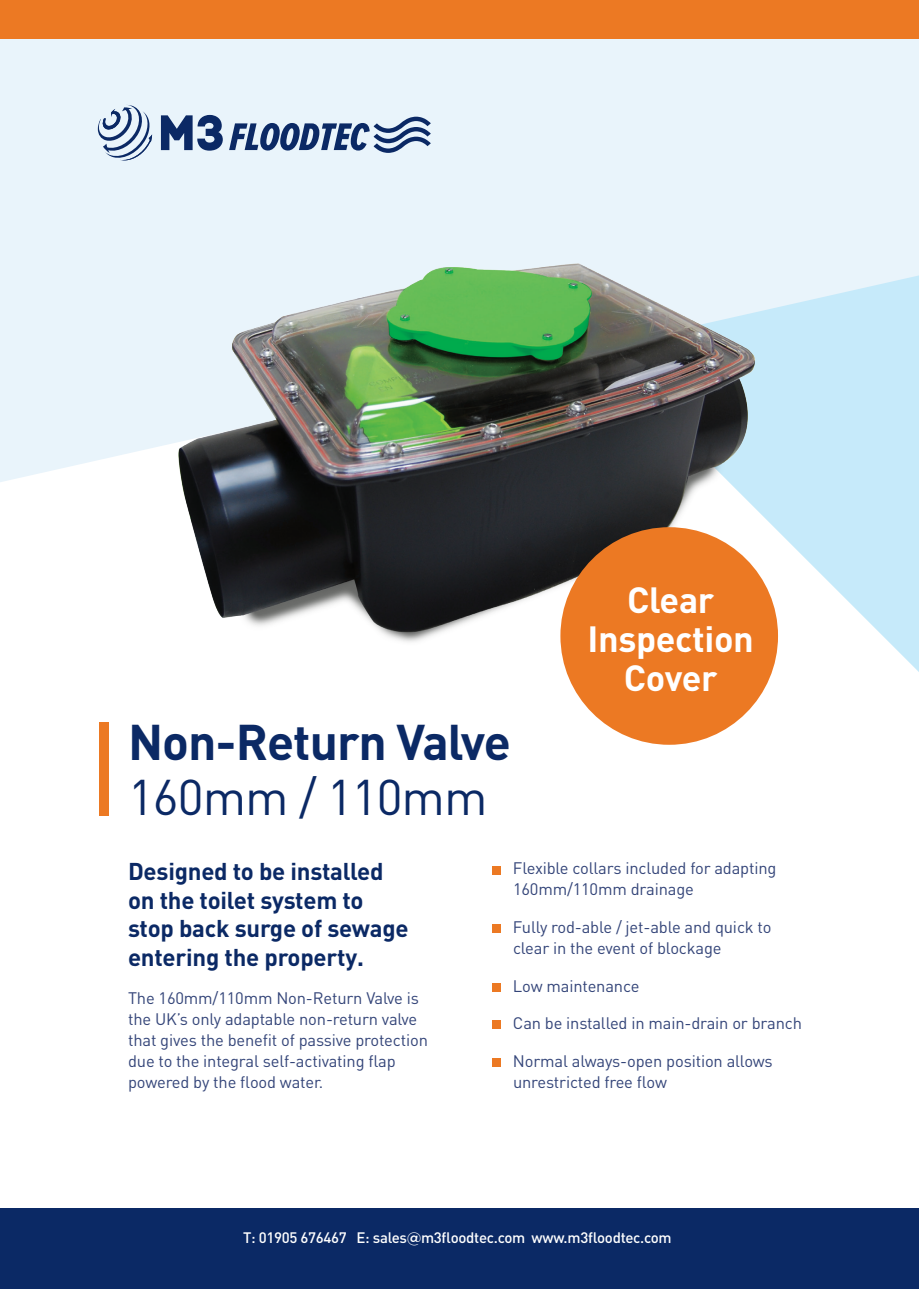
<style>
.page{position:relative;width:919px;height:1289px;background:#fff}
.page>*{position:absolute;margin:0;border:0;box-sizing:border-box;transform-origin:0 0}
.t1{font:700 49.5px/55.5px "DIN Pro";letter-spacing:-.02em;color:#0b2965}
.t2{font:700 36px/39px "DIN Pro";letter-spacing:-.01em;color:#fff;text-align:center}
.t3{font:700 24px/28.5px "DIN Pro";letter-spacing:-.01em;color:#0b2965}
.t4{font:16.5px/21px "DIN Pro";letter-spacing:-.01em;color:#344579}
.t5{font:500 15px "DIN Pro";letter-spacing:-.02em;color:#fff}
.s1{font-weight:400}
.s2{font-family:"Gotham"}
</style>
<div class="page">
<svg style="left:561px;top:482px;width:357px;height:190px;fill:#c6eafa"></svg>
<svg style="left:0;top:38px;width:918px;height:444px;fill:#e9f4fb"></svg>
<div style="left:0;top:1208px;width:918px;height:80px;background:#0b2965"></div>
<svg style="left:97px;top:105px;width:55px;height:56px"></svg>
<svg style="left:161px;top:115px;width:62px;height:36px"></svg>
<svg style="left:229px;top:117px;width:202px;height:36px"></svg>
<div style="left:99px;top:722px;width:9px;height:93px;background:#ec7923"></div>
<div style="left:492px;top:865px;width:8px;height:9px;background:#ec7923"></div>
<div style="left:492px;top:924px;width:8px;height:8px;background:#ec7923"></div>
<div style="left:492px;top:983px;width:8px;height:8px;background:#ec7923"></div>
<div style="left:492px;top:1020px;width:8px;height:9px;background:#ec7923"></div>
<div style="left:492px;top:1058px;width:8px;height:8px;background:#ec7923"></div>
<img style="left:136px;top:195px;width:673px;height:453px">
<div style="left:560px;top:527px;width:218px;height:217px;background:#ec7923;border-radius:50%"></div>
<div style="left:0;top:0;width:918px;height:38px;background:#ec7923"></div>
<p class="t1" style="left:128px;top:712px;width:384px">Non-Return Valve<br><span class="s1">160mm / 110mm</span></p>
<p class="t2" style="left:587px;top:579px;width:168px">Clear<br>Inspection<br>Cover</p>
<p class="t3" style="left:128px;top:856px;width:282px">Designed to be installed on the toilet system to stop back surge of sewage entering the property.</p>
<p class="t4" style="left:128px;top:986px;width:301px">The 160mm/110mm Non-Return Valve is the UK’s only adaptable non-return valve that gives the benefit of passive protection due to the integral self-activating flap powered by the flood water.</p>
<p class="t4" style="left:513px;top:857px;width:265px">Flexible collars included for adapting<br>160mm/110mm drainage</p>
<p class="t4" style="left:513px;top:915px;width:260px">Fully rod-able / jet-able and quick to clear in the event of blockage</p>
<p class="t4" style="left:513px;top:974px;width:128px">Low maintenance</p>
<p class="t4" style="left:513px;top:1011px;width:290px">Can be installed in main-drain or branch</p>
<p class="t4" style="left:513px;top:1049px;width:261px">Normal always-open position allows unrestricted free flow</p>
<p class="t5" style="left:243px;top:1227px;width:430px">T: 01905 676467 E: sales<span class="s2">@</span>m3floodtec.com www.m3floodtec.com</p>
</div>
